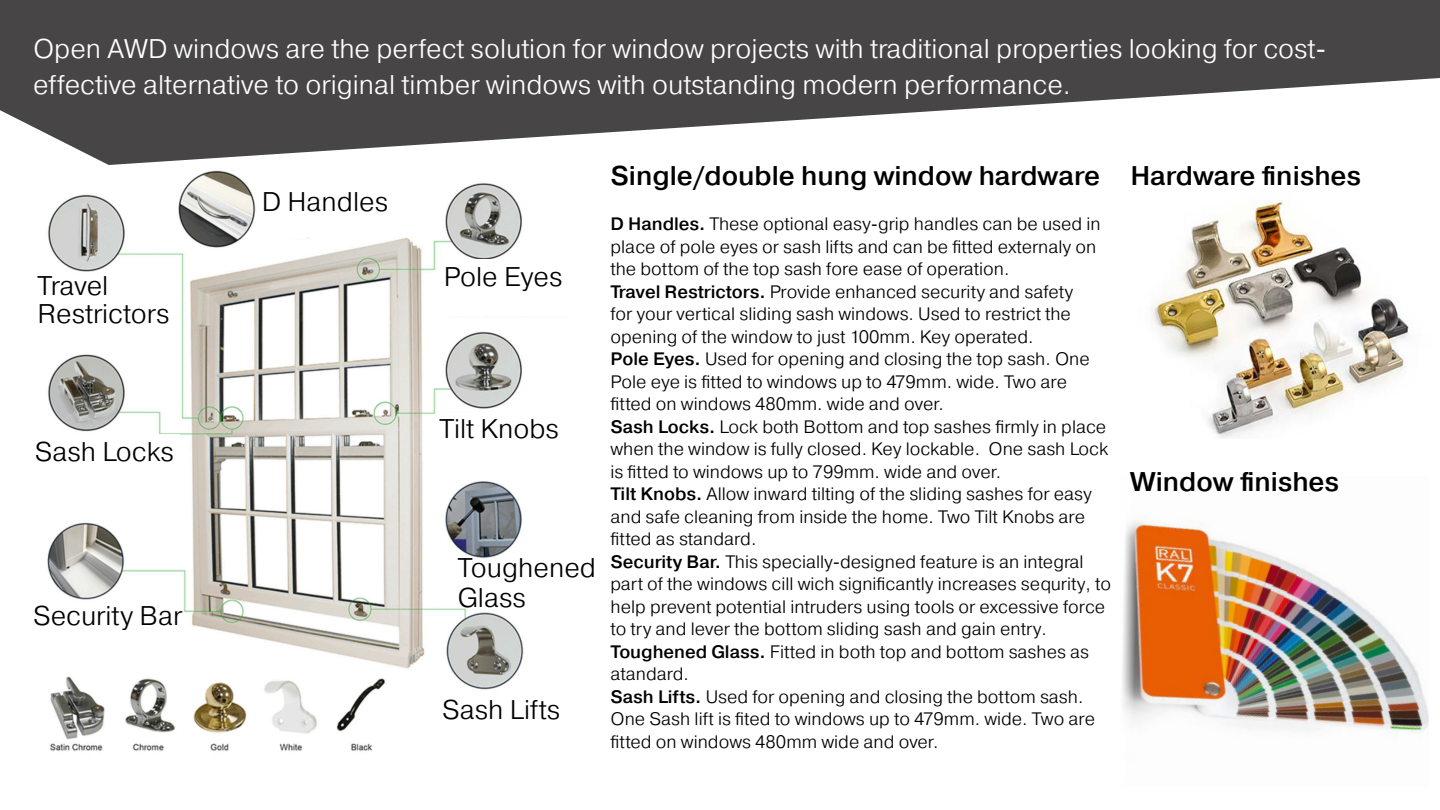
<style>
.page{position:relative;width:1440px;height:810px;background:#fff}
.page>*{position:absolute;margin:0;border:0;box-sizing:border-box;transform-origin:0 0}
.t1{font:300 27px/36px "Pragmatica";color:#fff}
.t2{font:300 27px/30px "Pragmatica";color:#000}
.t3{font:500 27px "Pragmatica";color:#000}
.t4{font:300 18px/22.5px "Pragmatica";color:#000}
.s1{font-weight:500}
</style>
<div class="page">
<svg style="left:0;top:0;width:1440px;height:165px;fill:#474546"></svg>
<img style="left:47px;top:170px;width:477px;height:581px">
<img style="left:1151px;top:200px;width:258px;height:238px">
<img style="left:1122px;top:516px;width:306px;height:220px">
<svg style="left:257px;top:173px;width:159px;height:70px"></svg>
<div style="left:42px;top:275px;width:128px;height:72px;background:#fff"></div>
<div style="left:38px;top:434px;width:142px;height:78px;background:#fff"></div>
<svg style="left:47px;top:601px;width:234px;height:71px"></svg>
<div style="left:443px;top:260px;width:159px;height:56px;background:#fff"></div>
<div style="left:436px;top:413px;width:159px;height:57px;background:#fff"></div>
<div style="left:430px;top:561px;width:158px;height:39px;background:#fff"></div>
<div style="left:442px;top:692px;width:158px;height:65px;background:#fff"></div>
<p class="t1" style="left:33px;top:30px;width:1295px">Open AWD windows are the perfect solution for window projects with traditional properties looking for cost&shy;effective alternative to original timber windows with outstanding modern performance.</p>
<p class="t2" style="left:38px;top:270px;width:72px">Travel</p>
<p class="t2" style="left:38px;top:298px;width:134px">Restrictors</p>
<p class="t2" style="left:35px;top:436px;width:140px">Sash Locks</p>
<p class="t2" style="left:33px;top:600px;width:151px">Security Bar</p>
<p class="t2" style="left:262px;top:186px;width:128px">D Handles</p>
<p class="t2" style="left:444px;top:261px;width:120px">Pole Eyes</p>
<p class="t2" style="left:440px;top:413px;width:121px">Tilt Knobs</p>
<p class="t2" style="left:458px;top:552px;width:140px">Toughened<br>Glass</p>
<p class="t2" style="left:442px;top:694px;width:120px">Sash Lifts</p>
<p class="t3" style="left:611px;top:159px;width:491px">Single/double hung window hardware</p>
<p class="t4" style="left:611px;top:213px;width:492px"><span class="s1">D Handles.</span> These optional easy-grip handles can be used in place of pole eyes or sash lifts and can be fitted externaly on the bottom of the top sash fore ease of operation.</p>
<p class="t4" style="left:611px;top:280px;width:464px"><span class="s1">Travel Restrictors.</span> Provide enhanced security and safety for your vertical sliding sash windows. Used to restrict the opening of the window to just 100mm. Key operated.</p>
<p class="t4" style="left:611px;top:348px;width:481px"><span class="s1">Pole Eyes.</span> Used for opening and closing the top sash. One<br>Pole eye is fitted to windows up to 479mm. wide. Two are fitted on windows 480mm. wide and over.</p>
<p class="t4" style="left:611px;top:415px;width:499px;text-align:justify"><span class="s1">Sash Locks.</span> Lock both Bottom and top sashes firmly in place when the window is fully closed. Key lockable. One sash Lock is fitted to windows up to 799mm. wide and over.</p>
<p class="t4" style="left:611px;top:483px;width:483px"><span class="s1">Tilt Knobs.</span> Allow inward tilting of the sliding sashes for easy and safe cleaning from inside the home. Two Tilt Knobs are fitted as standard.</p>
<p class="t4" style="left:611px;top:550px;width:502px"><span class="s1">Security Bar.</span> This specially-designed feature is an integral part of the windows cill wich significantly increases sequrity, to help prevent potential intruders using tools or excessive force to try and lever the bottom sliding sash and gain entry.</p>
<p class="t4" style="left:611px;top:640px;width:480px"><span class="s1">Toughened Glass.</span> Fitted in both top and bottom sashes as atandard.</p>
<p class="t4" style="left:611px;top:685px;width:486px"><span class="s1">Sash Lifts.</span> Used for opening and closing the bottom sash.<br>One Sash lift is fited to windows up to 479mm. wide. Two are fitted on windows 480mm wide and over.</p>
<p class="t3" style="left:1130px;top:159px;width:232px">Hardware finishes</p>
<p class="t3" style="left:1130px;top:464px;width:210px">Window finishes</p>
</div>
